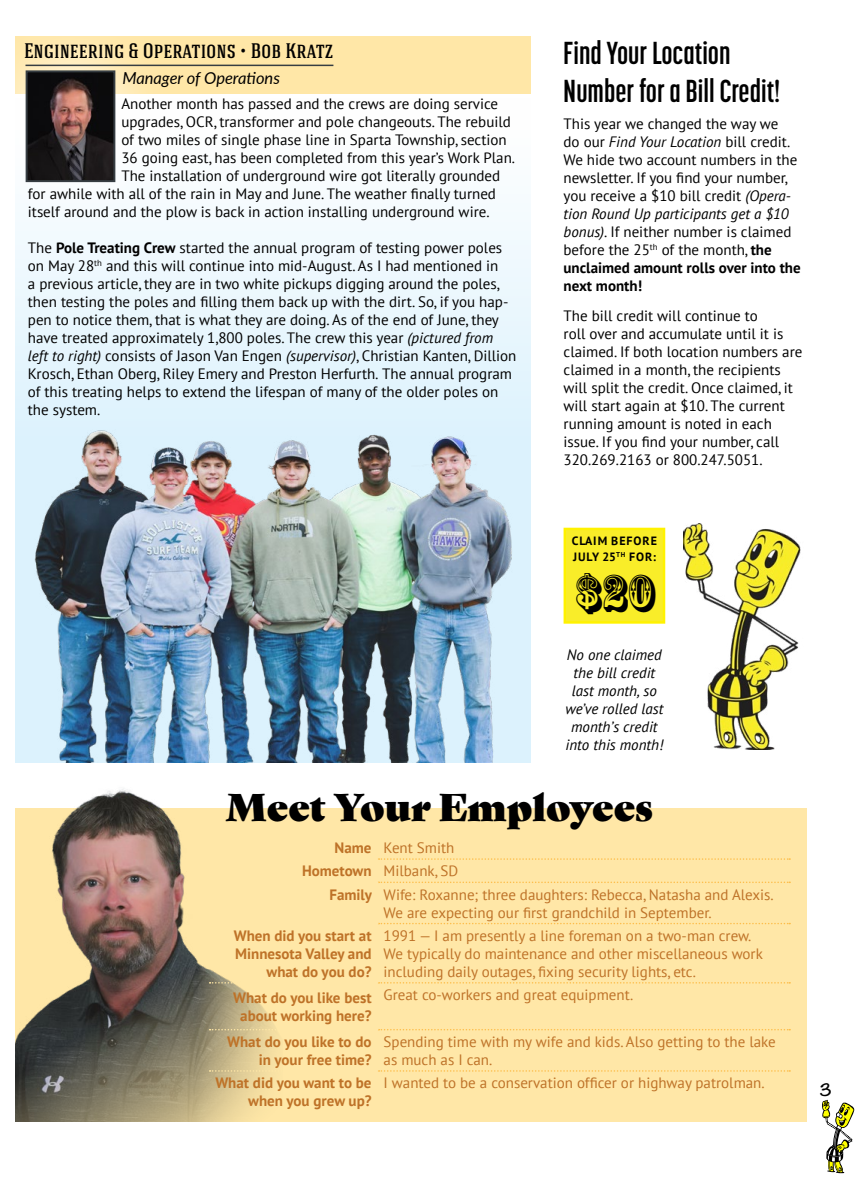
<style>
.page{position:relative;width:864px;height:1188px;background:#fff}
.page>*{position:absolute;margin:0;border:0;box-sizing:border-box;transform-origin:0 0}
.t1{font:49.5px "Rosewood Std";color:#000}
.t2{font:37.5px "Gastromond";color:#000}
.t3{font:700 31.5px/37.8px "Korolev Compressed";color:#000}
.t4{font:500 21px "Hagin Caps";color:#000}
.t5{font:italic 16.5px "Lato";color:#000}
.t6{font:15px/18px "PT Sans";color:#000}
.t7{font:15px/18px "PT Sans";color:#be7228}
.t8{font:700 15px/18px "PT Sans";color:#be7228;text-align:right}
.t9{font:italic 15px/18px "PT Sans";color:#000101;text-align:center}
.t10{font:700 15px "Noteworthy";color:#000}
.t11{font:700 12px/15.9px "PT Sans";letter-spacing:.08em;color:#000}
.s1{font-weight:700}
.s2{font-style:italic}
</style>
<div class="page">
<div style="left:15px;top:36px;width:516px;height:57px;background:#ffe7a7"></div>
<svg style="left:15px;top:212px;width:516px;height:182px;fill:#ebf7fd"></svg>
<div style="left:0;top:15px;width:171px;height:222px;background:#fff;opacity:.89"></div>
<img style="left:29px;top:73px;width:83px;height:106px">
<div style="left:26px;top:70px;width:89px;height:112px;border:2px solid #363d42"></div>
<hr style="left:26px;top:65px;width:307px;height:1px;background:#363d42">
<img style="left:684px;top:523px;width:117px;height:227px">
<div style="left:564px;top:528px;width:101px;height:96px;background:#f9ed29;border:2px solid #fff200"></div>
<img style="left:15px;top:394px;width:516px;height:369px">
<div style="left:15px;top:809px;width:792px;height:313px;background:#ffe7a7"></div>
<img style="left:15px;top:789px;width:268px;height:333px">
<svg style="left:210px;top:858px;width:580px;height:2px"></svg>
<svg style="left:210px;top:882px;width:580px;height:1px"></svg>
<svg style="left:210px;top:923px;width:580px;height:1px"></svg>
<svg style="left:210px;top:982px;width:580px;height:2px"></svg>
<svg style="left:210px;top:1029px;width:580px;height:1px"></svg>
<svg style="left:210px;top:1070px;width:580px;height:2px"></svg>
<svg style="left:822px;top:1100px;width:32px;height:73px"></svg>
<h3 class="t4" style="left:24px;top:37px;width:311px">Engineering &amp; Operations • Bob Kratz</h3>
<p class="t5" style="left:122px;top:66px;width:159px">Manager of Operations</p>
<p class="t6" style="left:121px;top:95px;width:378px">Another month has passed and the crews are doing service</p>
<p class="t6" style="left:121px;top:113px;width:391px">upgrades, OCR, transformer and pole changeouts. The rebuild</p>
<p class="t6" style="left:121px;top:131px;width:387px">of two miles of single phase line in Sparta Township, section</p>
<p class="t6" style="left:121px;top:149px;width:395px">36 going east, has been completed from this year’s Work Plan.</p>
<p class="t6" style="left:121px;top:167px;width:380px">The installation of underground wire got literally grounded</p>
<p class="t6" style="left:28px;top:185px;width:470px">for awhile with all of the rain in May and June. The weather finally turned</p>
<p class="t6" style="left:28px;top:203px;width:463px">itself around and the plow is back in action installing underground wire.</p>
<p class="t6" style="left:28px;top:239px;width:490px">The <span class="s1">Pole Treating Crew</span> started the annual program of testing power poles on May 28<sup>th</sup> and this will continue into mid-August. As I had mentioned in<br>a previous article, they are in two white pickups digging around the poles, then testing the poles and filling them back up with the dirt. So, if you hap&shy;pen to notice them, that is what they are doing. As of the end of June, they have treated approximately 1,800 poles. The crew this year <span class="s2">(pictured from left to right)</span> consists of Jason Van Engen <span class="s2">(supervisor)</span>, Christian Kanten, Dillion Krosch, Ethan Oberg, Riley Emery and Preston Herfurth<span class="s2">.</span> The annual program of this treating helps to extend the lifespan of many of the older poles on the system.</p>
<h3 class="t3" style="left:563px;top:34px;width:218px">Find Your Location<br>Number for a Bill Credit!</h3>
<p class="t6" style="left:564px;top:114px;width:239px">This year we changed the way we<br>do our <span class="s2">Find Your Location</span> bill credit.<br>We hide two account numbers in the newsletter. If you find your number, you receive a $10 bill credit <span class="s2">(Opera&shy;tion Round Up participants get a $10 bonus)</span>. If neither number is claimed before the 25<sup>th</sup> of the month, <span class="s1">the unclaimed amount rolls over into the next month!</span></p>
<p class="t6" style="left:564px;top:306px;width:240px">The bill credit will continue to<br>roll over and accumulate until it is claimed. If both location numbers are claimed in a month, the recipients will split the credit. Once claimed, it will start again at $10. The current running amount is noted in each issue. If you find your number, call 320.269.2163 or 800.247.5051.</p>
<p class="t11" style="left:572px;top:533px;width:87px">CLAIM BEFORE<br>JULY 25<sup>TH</sup> FOR:</p>
<h1 class="t1" style="left:574px;top:564px;width:82px">$20</h1>
<p class="t9" style="left:565px;top:646px;width:99px">No one claimed the bill credit last month, so we’ve rolled last month’s credit into this month!</p>
<h2 class="t2" style="left:225px;top:778px;width:429px">Meet Your Employees</h2>
<p class="t7" style="left:335px;top:838px;width:121px"><span class="s1">Name</span> Kent Smith</p>
<p class="t7" style="left:302px;top:862px;width:158px"><span class="s1">Hometown</span> Milbank, SD</p>
<p class="t7" style="left:329px;top:885px;width:446px"><span class="s1">Family</span> Wife: Roxanne; three daughters: Rebecca, Natasha and Alexis.</p>
<p class="t7" style="left:384px;top:903px;width:330px">We are expecting our first grandchild in September.</p>
<p class="t8" style="left:234px;top:926px;width:139px">When did you start at<br>Minnesota Valley and what do you do?</p>
<p class="t7" style="left:384px;top:926px;width:381px">1991 — I am presently a line foreman on a two-man crew.<br>We typically do maintenance and other miscellaneous work including daily outages, fixing security lights, etc.</p>
<p class="t8" style="left:233px;top:988px;width:140px;text-align:center">What do you like best about working here?</p>
<p class="t7" style="left:384px;top:985px;width:251px">Great co-workers and great equipment.</p>
<p class="t8" style="left:227px;top:1032px;width:146px">What do you like to do in your free time?</p>
<p class="t7" style="left:384px;top:1032px;width:394px">Spending time with my wife and kids. Also getting to the lake as much as I can.</p>
<p class="t8" style="left:215px;top:1074px;width:158px">What did you want to be when you grew up?</p>
<p class="t7" style="left:384px;top:1074px;width:383px">I wanted to be a conservation officer or highway patrolman.</p>
<p class="t10" style="left:820px;top:1076px;width:14px">3</p>
</div>
